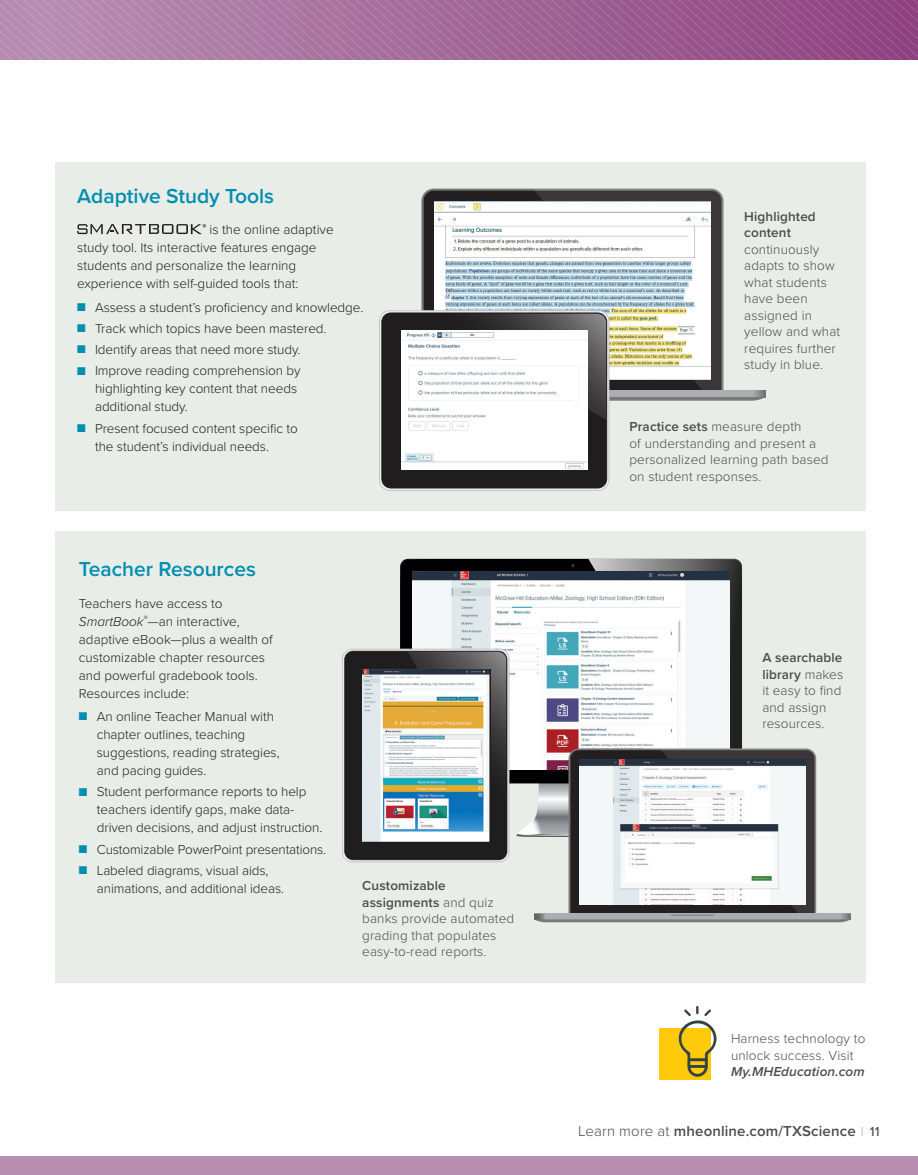
<style>
.page{position:relative;width:918px;height:1175px;background:#fff}
.page>*{position:absolute;margin:0;border:0;box-sizing:border-box;transform-origin:0 0}
.t1{font:600 21px "Proxima Nova";color:#008eb1}
.t2{font:600 15px "Proxima Nova";letter-spacing:.01em;color:#4b4c4d}
.t3{font:300 13.5px/18px "Proxima Nova";letter-spacing:-.005em;color:#231f20}
.t4{font:300 13.5px/16.5px "Proxima Nova";letter-spacing:.01em;color:#4b4c4d}
.t5{font:600 13.5px/16.5px "Proxima Nova";letter-spacing:.01em;color:#4b4c4d}
.t6{font:italic 600 13.5px "Proxima Nova";letter-spacing:.01em;color:#4b4c4d}
.s1{color:#008eb1}
.s2{font-style:italic}
.s3{font-weight:600}
.s4{font-weight:300}
.s5{font-weight:300;font-size:13.5px;color:#a8a9ad}
.s6{font-weight:500;font-size:13.5px}
</style>
<div class="page">
<div style="left:0;top:1156px;width:918px;height:18px;background:#b78db0"></div>
<svg style="left:0;top:0;width:918px;height:60px;background:#a46b9a"></svg>
<div style="left:55px;top:532px;width:811px;height:451px;background:#e8ede8"></div>
<div style="left:55px;top:162px;width:811px;height:348px;background:#e8ede8"></div>
<svg style="left:77px;top:224px;width:129px;height:10px"></svg>
<div style="left:659px;top:1028px;width:51px;height:51px;background:#feca0a"></div>
<svg style="left:678px;top:1006px;width:39px;height:70px"></svg>
<div style="left:400px;top:559px;width:342px;height:224px;background:#000002;border-radius:8px"></div>
<svg style="left:400px;top:559px;width:18px;height:26px"></svg>
<img style="left:413px;top:571px;width:103px;height:198px">
<div style="left:342px;top:649px;width:167px;height:213px;border:1px solid #c4c5c7;border-radius:9px"></div>
<svg style="left:344px;top:651px;width:163px;height:209px;background:#312e2f"></svg>
<img style="left:362px;top:669px;width:128px;height:172px">
<svg style="left:516px;top:559px;width:335px;height:363px"></svg>
<hr style="left:671px;top:914px;width:43px;height:1px;background:#97989c;border-radius:50%">
<img style="left:580px;top:759px;width:225px;height:145px">
<svg style="left:379px;top:189px;width:387px;height:299px"></svg>
<img style="left:402px;top:330px;width:185px;height:106px">
<img style="left:402px;top:436px;width:185px;height:33px">
<img style="left:573px;top:366px;width:14px;height:35px">
<h1 class="t1" style="left:77px;top:180px;width:199px">Adaptive Study Tools</h1>
<p class="t3" style="left:77px;top:220px;width:258px;text-indent:132px">is the online adaptive study tool. Its interactive features engage students and personalize the learning experience with self-guided tools that:</p>
<p class="t3" style="left:77px;top:297px;width:288px"><span class="s1">■</span> Assess a student’s proficiency and knowledge.</p>
<p class="t3" style="left:77px;top:318px;width:251px"><span class="s1">■</span> Track which topics have been mastered.</p>
<p class="t3" style="left:77px;top:340px;width:225px"><span class="s1">■</span> Identify areas that need more study.</p>
<p class="t3" style="left:95px;top:361px;width:207px;text-indent:-18px"><span class="s1">■</span> Improve reading comprehension by highlighting key content that needs additional study.</p>
<p class="t3" style="left:95px;top:418px;width:204px;text-indent:-18px"><span class="s1">■</span> Present focused content specific to the student’s individual needs.</p>
<h1 class="t1" style="left:79px;top:553px;width:179px">Teacher Resources</h1>
<p class="t3" style="left:79px;top:593px;width:195px">Teachers have access to<br><span class="s2">SmartBook</span><sup>®</sup>—an interactive, adaptive eBook—plus a wealth of customizable chapter resources and powerful gradebook tools.<br>Resources include:</p>
<p class="t3" style="left:97px;top:707px;width:184px;text-indent:-18px"><span class="s1">■</span> An online Teacher Manual with chapter outlines, teaching suggestions, reading strategies, and pacing guides.</p>
<p class="t3" style="left:97px;top:782px;width:227px;text-indent:-18px"><span class="s1">■</span> Student performance reports to help teachers identify gaps, make data&shy;driven decisions, and adjust instruction.</p>
<p class="t3" style="left:79px;top:839px;width:249px"><span class="s1">■</span> Customizable PowerPoint presentations.</p>
<p class="t3" style="left:97px;top:860px;width:189px;text-indent:-18px"><span class="s1">■</span> Labeled diagrams, visual aids, animations, and additional ideas.</p>
<p class="t4" style="left:362px;top:876px;width:153px"><span class="s3">Customizable assignments</span> and quiz banks provide automated grading that populates easy-to-read reports.</p>
<p class="t5" style="left:744px;top:207px;width:73px">Highlighted content</p>
<p class="t4" style="left:744px;top:240px;width:97px">continuously adapts to show what students have been assigned in yellow and what requires further study in blue.</p>
<p class="t4" style="left:629px;top:418px;width:201px"><span class="s3">Practice sets</span> measure depth<br>of understanding and present a personalized learning path based on student responses.</p>
<p class="t4" style="left:762px;top:648px;width:82px"><span class="s3">A searchable library</span> makes it easy to find and assign resources.</p>
<p class="t4" style="left:731px;top:1029px;width:136px">Harness technology to unlock success. Visit</p>
<p class="t6" style="left:731px;top:1061px;width:135px">My.MHEducation.com</p>
<p class="t2" style="left:578px;top:1119px;width:303px"><span class="s4">Learn more at</span> mheonline.com/TXScience <span class="s5">I</span> <span class="s6">11</span></p>
</div>
